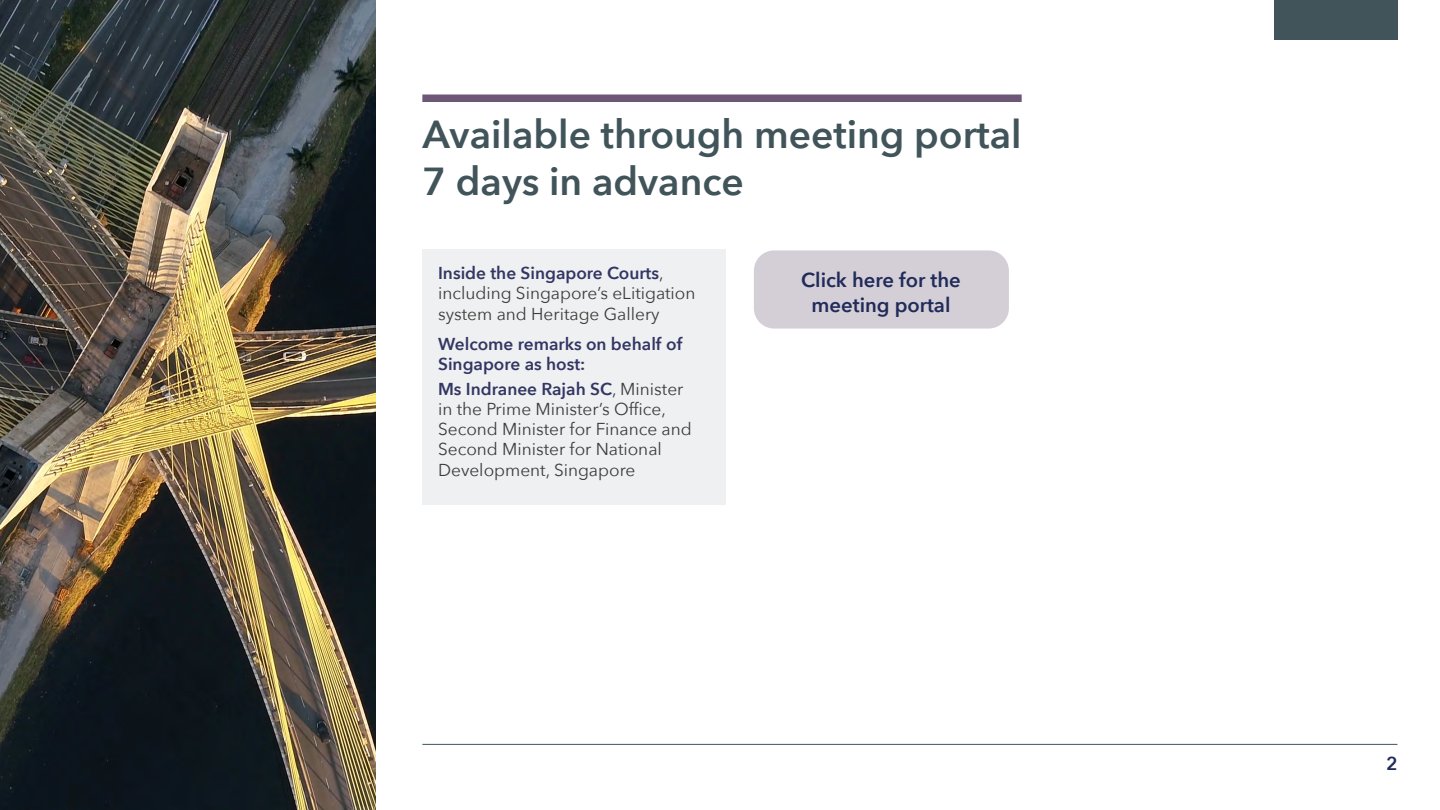
<style>
.page{position:relative;width:1440px;height:810px;background:#fff}
.page>*{position:absolute;margin:0;border:0;box-sizing:border-box;transform-origin:0 0}
.Heading_1{font:600 39px/47.2px "Avenir Next";color:#40545a}
.t1{font:600 20.25px "Avenir Next";color:#212b59}
.t2{font:600 18.75px "Avenir Next";color:#212b59}
.Large_bullets{font:17.25px/20.2px "Avenir Next Regular 2";color:#3c3c3b}
.Large_bullets-2{font:600 17.25px/20.2px "Avenir Next";color:#333663}
.s1{font-family:"Avenir Next";font-weight:600;color:#333663}
.s2{font-family:"Avenir Next"}
</style>
<div class="page">
<hr style="left:422px;top:744px;width:975px;height:1px;background:#40545a">
<div style="left:1274px;top:0;width:123px;height:40px;background:#40545a"></div>
<div style="left:422px;top:94px;width:600px;height:8px;background:#6d5776"></div>
<img style="left:0;top:0;width:376px;height:810px">
<div style="left:422px;top:249px;width:303px;height:100px;background:#eff0f1"></div>
<div style="left:422px;top:320px;width:303px;height:79px;background:#eff0f1"></div>
<div style="left:422px;top:365px;width:303px;height:140px;background:#eff0f1"></div>
<div style="left:754px;top:250px;width:255px;height:79px;background:#d4ced7;border-radius:20px"></div>
<h2 class="Heading_1" style="left:422px;top:110px;width:601px">Available through meeting portal<br>7 days in advance</h2>
<p class="Large_bullets" style="left:438px;top:262px;width:259px"><span class="s1">Inside the Singapore Courts</span>, including Singapore’s eLitigation system and Heritage Gallery</p>
<p class="Large_bullets-2" style="left:438px;top:333px;width:246px">Welcome remarks on behalf of<br>Singapore as host:</p>
<p class="Large_bullets" style="left:438px;top:378px;width:255px"><span class="s1">Ms Indranee Rajah SC</span>, Minister <span class="s2">in the Prime Minister’s Office,<br></span>Second Minister for Finance and<br>Second Minister for National<br>Development, Singapore</p>
<h1 class="t1" style="left:801px;top:263px;width:161px">Click here for the</h1>
<h1 class="t1" style="left:812px;top:287px;width:140px">meeting portal</h1>
<p class="t2" style="left:1386px;top:748px;width:13px">2</p>
</div>
